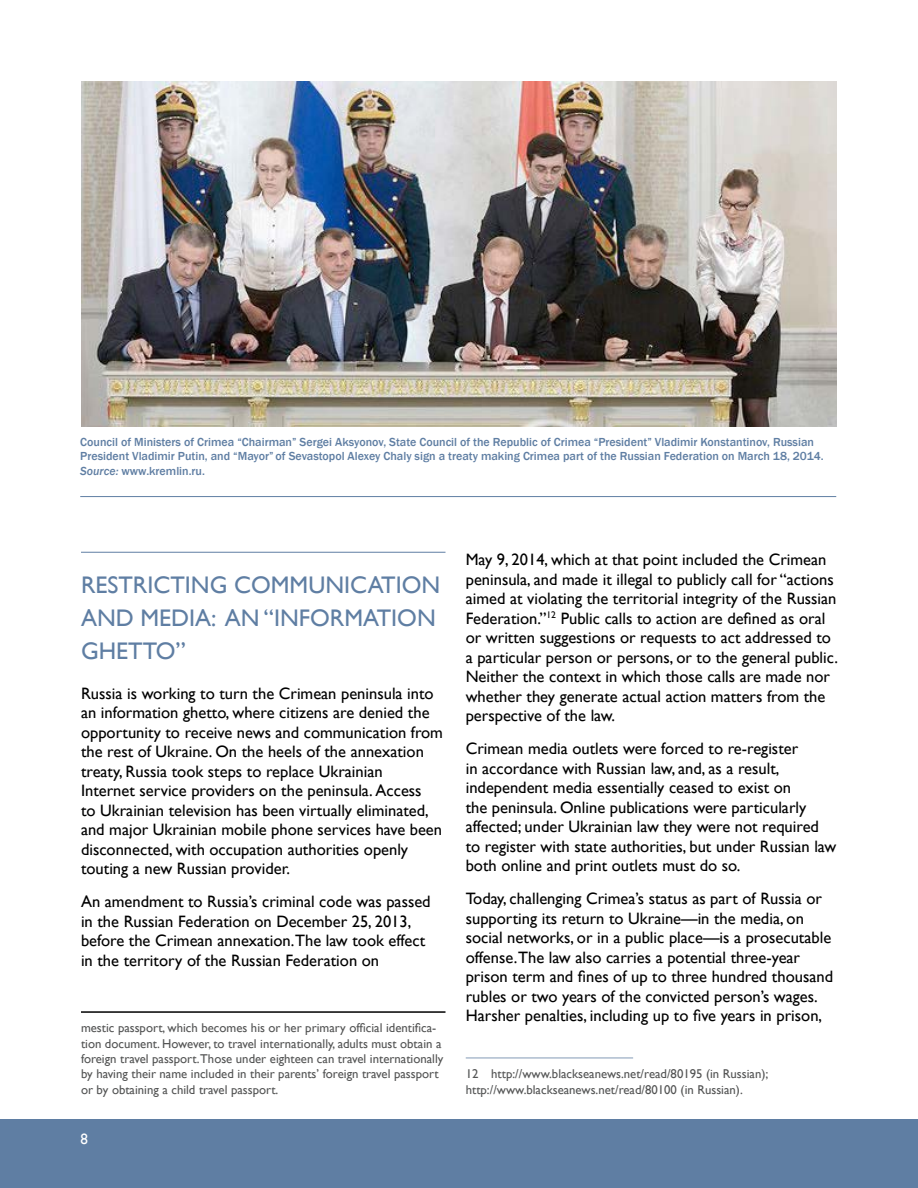
<style>
.page{position:relative;width:918px;height:1188px;background:#fff}
.page>*{position:absolute;margin:0;border:0;box-sizing:border-box;transform-origin:0 0}
.t1{font:24px/33px "Gill Sans";color:#5f7ea3}
.t2{font:16.5px/19.5px "Gill Sans";color:#000}
.t3{font:15px "Gill Sans";color:#fff}
.t4{font:12.75px/15.3px "Gill Sans";color:#535454}
.t5{font:500 12px/14.4px "Franklin Gothic";color:#5f7ea3}
.s1{font-style:italic}
</style>
<div class="page">
<div style="left:0;top:1119px;width:918px;height:69px;background:#5f7ea3"></div>
<img style="left:81px;top:81px;width:756px;height:346px">
<hr style="left:81px;top:552px;width:365px;height:1px;background:#5f7ea3">
<hr style="left:81px;top:1011px;width:365px;height:2px;background:#000">
<hr style="left:466px;top:1058px;width:167px;height:1px;background:#849bb6">
<hr style="left:80px;top:496px;width:756px;height:1px;background:#5f7ea3">
<p class="t5" style="left:80px;top:435px;width:745px">Council of Ministers of Crimea “Chairman” Sergei Aksyonov, State Council of the Republic of Crimea “President” Vladimir Konstantinov, Russian<br>President Vladimir Putin, and “Mayor” of Sevastopol Alexey Chaly sign a treaty making Crimea part of the Russian Federation on March 18, 2014.<br><span class="s1">Source:</span> www.kremlin.ru.</p>
<h1 class="t1" style="left:81px;top:569px;width:361px">RESTRICTING COMMUNICATION<br>AND MEDIA: AN “INFORMATION<br>GHETTO”</h1>
<p class="t2" style="left:81px;top:684px;width:364px">Russia is working to turn the Crimean peninsula into an information ghetto, where citizens are denied the opportunity to receive news and communication from the rest of Ukraine. On the heels of the annexation treaty, Russia took steps to replace Ukrainian<br>Internet service providers on the peninsula. Access<br>to Ukrainian television has been virtually eliminated, and major Ukrainian mobile phone services have been disconnected, with occupation authorities openly touting a new Russian provider.</p>
<p class="t2" style="left:81px;top:892px;width:351px">An amendment to Russia’s criminal code was passed in the Russian Federation on December 25, 2013, before the Crimean annexation.The law took effect in the territory of the Russian Federation on</p>
<p class="t4" style="left:81px;top:1021px;width:364px">mestic passport, which becomes his or her primary official identifica&shy;tion document. However, to travel internationally, adults must obtain a foreign travel passport.Those under eighteen can travel internationally by having their name included in their parents’ foreign travel passport or by obtaining a child travel passport.</p>
<p class="t3" style="left:80px;top:1130px;width:9px">8</p>
<p class="t2" style="left:466px;top:550px;width:374px">May 9, 2014, which at that point included the Crimean peninsula, and made it illegal to publicly call for “actions aimed at violating the territorial integrity of the Russian Federation.”<sup>12</sup> Public calls to action are defined as oral or written suggestions or requests to act addressed to a particular person or persons, or to the general public.<br>Neither the context in which those calls are made nor whether they generate actual action matters from the perspective of the law.</p>
<p class="t2" style="left:466px;top:739px;width:372px">Crimean media outlets were forced to re-register<br>in accordance with Russian law, and, as a result, independent media essentially ceased to exist on<br>the peninsula. Online publications were particularly affected; under Ukrainian law they were not required to register with state authorities, but under Russian law both online and print outlets must do so.</p>
<p class="t2" style="left:466px;top:889px;width:369px">Today, challenging Crimea’s status as part of Russia or supporting its return to Ukraine—in the media, on social networks, or in a public place—is a prosecutable offense.The law also carries a potential three-year prison term and fines of up to three hundred thousand rubles or two years of the convicted person’s wages.<br>Harsher penalties, including up to five years in prison,</p>
<p class="t4" style="left:466px;top:1066px;width:304px">12 http://www.blackseanews.net/read/80195 (in Russian); http://www.blackseanews.net/read/80100 (in Russian).</p>
</div>
